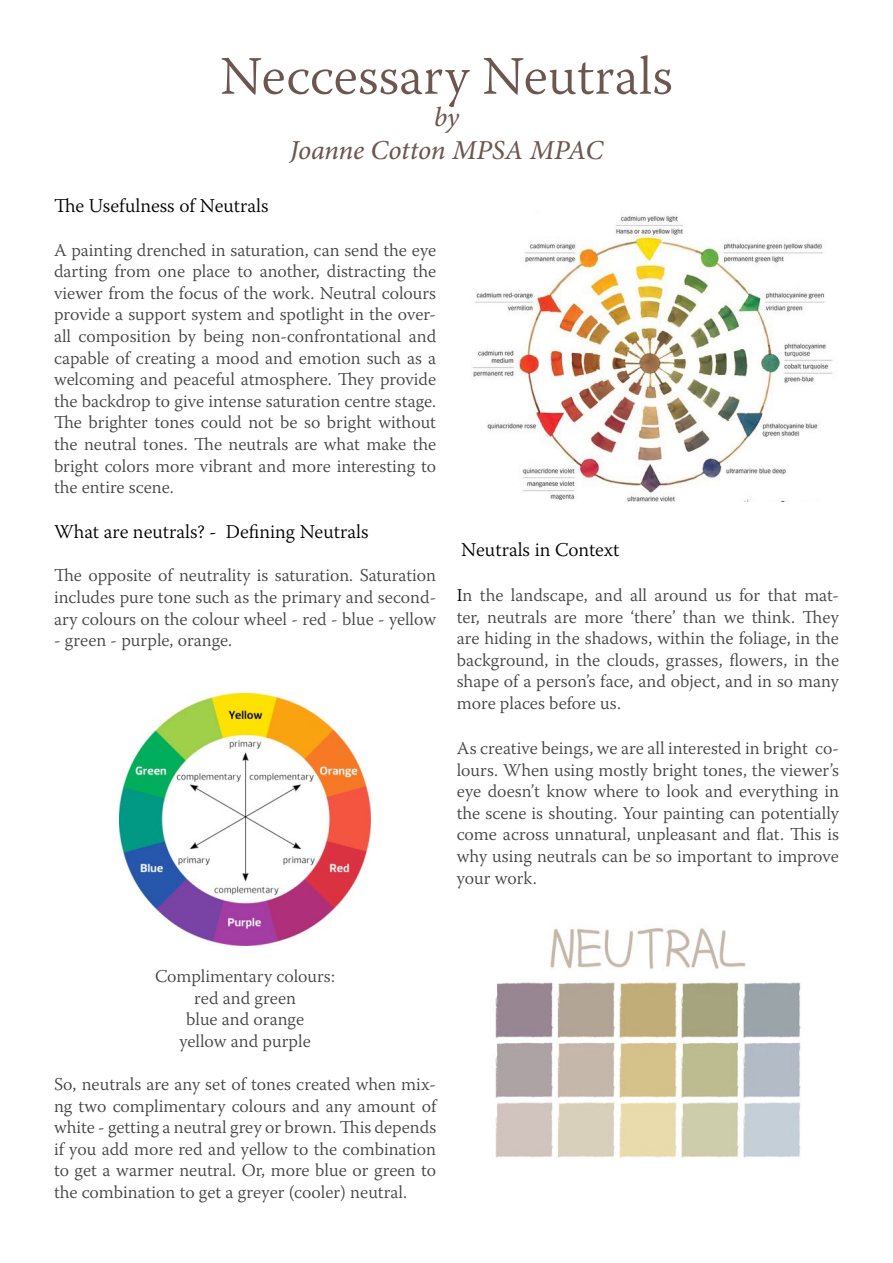
<style>
.page{position:relative;width:893px;height:1263px;background:#fff}
.page>*{position:absolute;margin:0;border:0;box-sizing:border-box;transform-origin:0 0}
.t1{font:300 54px "Warnock Pro";color:#6d5650}
.t2{font:italic 27px/32.4px "Adobe Hebrew";letter-spacing:-.01em;color:#6d5650;text-align:center}
.t3{font:300 19.5px "Warnock Pro";color:#000}
.t4{font:300 18px/21.6px "Warnock Pro";color:#434345;text-align:justify}
.s1{color:#000}
</style>
<div class="page">
<img style="left:120px;top:694px;width:251px;height:251px">
<img style="left:472px;top:216px;width:361px;height:286px">
<img style="left:495px;top:928px;width:306px;height:231px">
<h1 class="t1" style="left:220px;top:43px;width:454px">Neccessary Neutrals</h1>
<h2 class="t2" style="left:290px;top:101px;width:315px">by<br>Joanne Cotton MPSA MPAC</h2>
<p class="t3" style="left:54px;top:194px;width:216px">The Usefulness of Neutrals</p>
<p class="t4" style="left:54px;top:239px;width:384px">A painting drenched in saturation, can send the eye darting from one place to another, distracting the viewer from the focus of the work. Neutral colours provide a support system and spotlight in the over&shy;all composition by being non-confrontational and capable of creating a mood and emotion such as a welcoming and peaceful atmosphere. They provide the backdrop to give intense saturation centre stage.<br>The brighter tones could not be so bright without the neutral tones. The neutrals are what make the bright colors more vibrant and more interesting to the entire scene.</p>
<p class="t3" style="left:54px;top:520px;width:316px">What are neutrals? - Defining Neutrals</p>
<p class="t4" style="left:54px;top:564px;width:384px">The opposite of neutrality is saturation. Saturation includes pure tone such as the primary and second&shy;ary colours on the colour wheel - red - blue - yellow</p>
<p class="t4" style="left:54px;top:629px;width:180px">- green - purple, orange.</p>
<p class="t3" style="left:461px;top:538px;width:160px">Neutrals in Context</p>
<p class="t4" style="left:457px;top:584px;width:384px"><span class="s1">I</span>n the landscape, and all around us for that mat&shy;ter, neutrals are more ‘there’ than we think. They are hiding in the shadows, within the foliage, in the background, in the clouds, grasses, flowers, in the shape of a person’s face, and object, and in so many more places before us.</p>
<p class="t4" style="left:457px;top:737px;width:384px">As creative beings, we are all interested in bright co&shy;lours. When using mostly bright tones, the viewer’s eye doesn’t know where to look and everything in the scene is shouting. Your painting can potentially come across unnatural, unpleasant and flat. This is why using neutrals can be so important to improve your work.</p>
<p class="t4" style="left:155px;top:965px;width:182px;text-align:center">Complimentary colours: red and green<br>blue and orange<br>yellow and purple</p>
<p class="t4" style="left:54px;top:1073px;width:384px">So, neutrals are any set of tones created when mix&shy;ng two complimentary colours and any amount of white - getting a neutral grey or brown. This depends if you add more red and yellow to the combination to get a warmer neutral. Or, more blue or green to the combination to get a greyer (cooler) neutral.</p>
</div>
